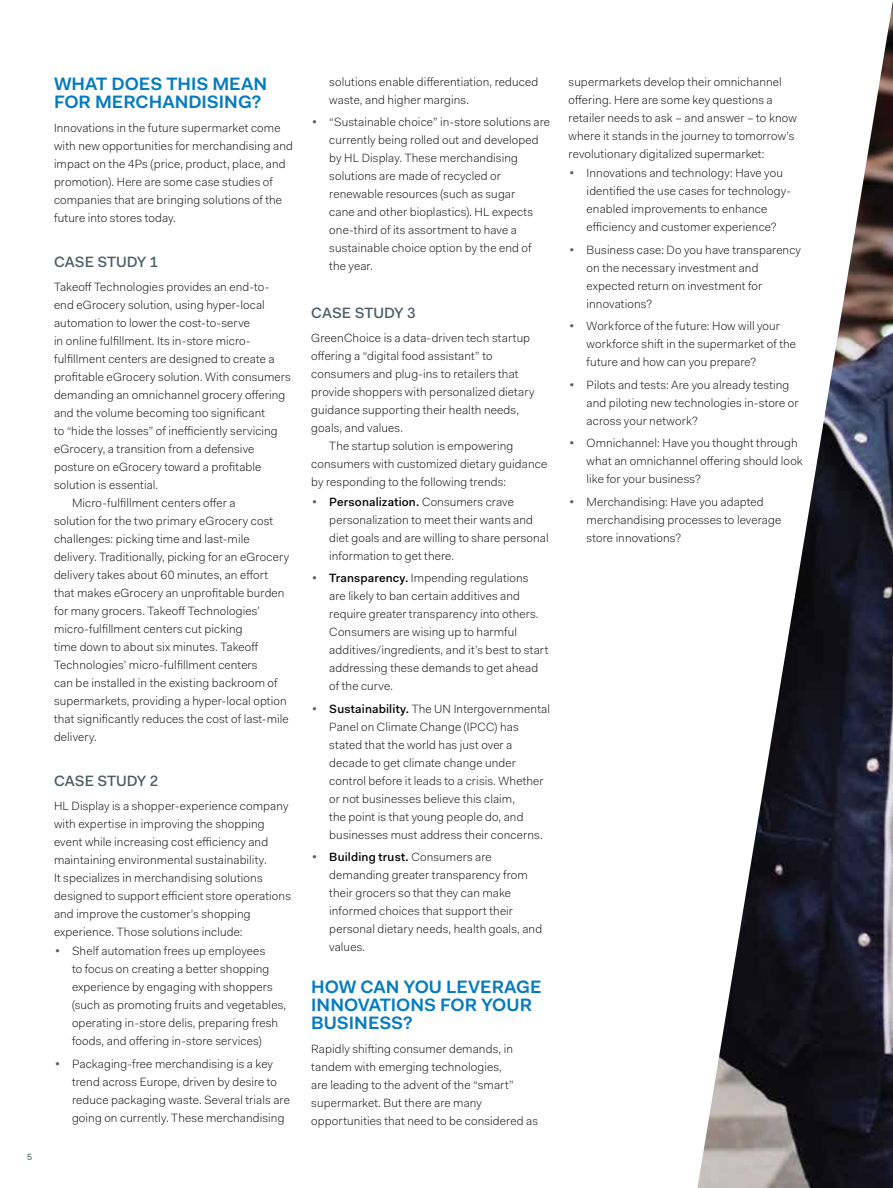
<style>
.page{position:relative;width:893px;height:1188px;background:#fff}
.page>*{position:absolute;margin:0;border:0;box-sizing:border-box;transform-origin:0 0}
.t1{font:600 18px/18px "Fakt Pro";color:#037bc1}
.t2{font:500 15px "Fakt Pro";color:#4c5d67}
.t3{font:300 12px/18px "Fakt Pro";letter-spacing:.01em;color:#000}
.t4{font:9px "Fakt Pro";color:#4c5d67}
.s1{font-family:"Slate Pro";font-weight:400;font-size:13.5px;color:#4c5d67}
.s2{font-weight:500}
</style>
<div class="page">
<img style="left:697px;top:1px;width:196px;height:1187px">
<p class="t4" style="left:27px;top:1150px;width:7px">5</p>
<h1 class="t1" style="left:54px;top:75px;width:215px">WHAT DOES THIS MEAN<br>FOR MERCHANDISING?</h1>
<p class="t3" style="left:54px;top:119px;width:241px">Innovations in the future supermarket come with new opportunities for merchandising and impact on the 4Ps (price, product, place, and promotion). Here are some case studies of companies that are bringing solutions of the future into stores today.</p>
<p class="t2" style="left:54px;top:252px;width:106px">CASE STUDY 1</p>
<p class="t3" style="left:54px;top:278px;width:217px">Takeoff Technologies provides an end-to-</p>
<p class="t3" style="left:54px;top:296px;width:212px">end eGrocery solution, using hyper-local</p>
<p class="t3" style="left:54px;top:314px;width:197px">automation to lower the cost-to-serve</p>
<p class="t3" style="left:54px;top:332px;width:198px">in online fulfillment. Its in-store micro-</p>
<p class="t3" style="left:54px;top:350px;width:222px">fulfillment centers are designed to create a</p>
<p class="t3" style="left:54px;top:368px;width:238px">profitable eGrocery solution. With consumers</p>
<p class="t3" style="left:54px;top:386px;width:233px">demanding an omnichannel grocery offering</p>
<p class="t3" style="left:54px;top:404px;width:213px">and the volume becoming too significant</p>
<p class="t3" style="left:54px;top:422px;width:225px">to “hide the losses” of inefficiently servicing</p>
<p class="t3" style="left:54px;top:440px;width:202px">eGrocery, a transition from a defensive</p>
<p class="t3" style="left:54px;top:458px;width:209px">posture on eGrocery toward a profitable</p>
<p class="t3" style="left:54px;top:476px;width:106px">solution is essential.</p>
<p class="t3" style="left:72px;top:494px;width:165px">Micro-fulfillment centers offer a</p>
<p class="t3" style="left:54px;top:512px;width:221px">solution for the two primary eGrocery cost</p>
<p class="t3" style="left:54px;top:530px;width:197px">challenges: picking time and last-mile</p>
<p class="t3" style="left:54px;top:548px;width:237px">delivery. Traditionally, picking for an eGrocery</p>
<p class="t3" style="left:54px;top:566px;width:216px">delivery takes about 60 minutes, an effort</p>
<p class="t3" style="left:54px;top:584px;width:232px">that makes eGrocery an unprofitable burden</p>
<p class="t3" style="left:54px;top:602px;width:208px">for many grocers. Takeoff Technologies’</p>
<p class="t3" style="left:54px;top:620px;width:190px">micro-fulfillment centers cut picking</p>
<p class="t3" style="left:54px;top:638px;width:206px">time down to about six minutes. Takeoff</p>
<p class="t3" style="left:54px;top:656px;width:205px">Technologies’ micro-fulfillment centers</p>
<p class="t3" style="left:54px;top:674px;width:225px">can be installed in the existing backroom of</p>
<p class="t3" style="left:54px;top:692px;width:234px">supermarkets, providing a hyper-local option</p>
<p class="t3" style="left:54px;top:710px;width:236px">that significantly reduces the cost of last-mile</p>
<p class="t3" style="left:54px;top:728px;width:44px">delivery.</p>
<p class="t2" style="left:54px;top:771px;width:106px">CASE STUDY 2</p>
<p class="t3" style="left:54px;top:797px;width:238px">HL Display is a shopper-experience company with expertise in improving the shopping event while increasing cost efficiency and maintaining environmental sustainability.<br>It specializes in merchandising solutions designed to support efficient store operations and improve the customer’s shopping experience. Those solutions include:</p>
<p class="t3" style="left:72px;top:942px;width:216px;text-indent:-18px"><span class="s1">•</span> Shelf automation frees up employees<br>to focus on creating a better shopping experience by engaging with shoppers (such as promoting fruits and vegetables, operating in-store delis, preparing fresh foods, and offering in-store services)</p>
<p class="t3" style="left:72px;top:1055px;width:219px;text-indent:-18px"><span class="s1">•</span> Packaging-free merchandising is a key trend across Europe, driven by desire to reduce packaging waste. Several trials are going on currently. These merchandising</p>
<p class="t3" style="left:329px;top:72px;width:210px">solutions enable differentiation, reduced waste, and higher margins.</p>
<p class="t3" style="left:329px;top:113px;width:222px;text-indent:-18px"><span class="s1">•</span> “Sustainable choice” in-store solutions are currently being rolled out and developed by HL Display. These merchandising solutions are made of recycled or renewable resources (such as sugar<br>cane and other bioplastics). HL expects one-third of its assortment to have a sustainable choice option by the end of the year.</p>
<p class="t2" style="left:311px;top:303px;width:106px">CASE STUDY 3</p>
<p class="t3" style="left:311px;top:329px;width:220px">GreenChoice is a data-driven tech startup</p>
<p class="t3" style="left:311px;top:347px;width:183px">offering a “digital food assistant” to</p>
<p class="t3" style="left:311px;top:365px;width:209px">consumers and plug-ins to retailers that</p>
<p class="t3" style="left:311px;top:383px;width:225px">provide shoppers with personalized dietary</p>
<p class="t3" style="left:311px;top:401px;width:209px">guidance supporting their health needs,</p>
<p class="t3" style="left:311px;top:419px;width:93px">goals, and values.</p>
<p class="t3" style="left:329px;top:437px;width:186px">The startup solution is empowering</p>
<p class="t3" style="left:311px;top:455px;width:237px">consumers with customized dietary guidance</p>
<p class="t3" style="left:311px;top:473px;width:196px">by responding to the following trends:</p>
<p class="t3" style="left:329px;top:492px;width:221px;text-indent:-18px"><span class="s1">•</span> <span class="s2">Personalization.</span> Consumers crave personalization to meet their wants and diet goals and are willing to share personal information to get there.</p>
<p class="t3" style="left:329px;top:569px;width:221px;text-indent:-18px"><span class="s1">•</span> <span class="s2">Transparency.</span> Impending regulations<br>are likely to ban certain additives and require greater transparency into others.<br>Consumers are wising up to harmful additives/ingredients, and it’s best to start addressing these demands to get ahead of the curve.</p>
<p class="t3" style="left:329px;top:699px;width:222px;text-indent:-18px"><span class="s1">•</span> <span class="s2">Sustainability.</span> The UN Intergovernmental Panel on Climate Change (IPCC) has stated that the world has just over a decade to get climate change under control before it leads to a crisis. Whether or not businesses believe this claim,<br>the point is that young people do, and businesses must address their concerns.</p>
<p class="t3" style="left:329px;top:848px;width:214px;text-indent:-18px"><span class="s1">•</span> <span class="s2">Building trust.</span> Consumers are demanding greater transparency from their grocers so that they can make informed choices that support their personal dietary needs, health goals, and values.</p>
<h1 class="t1" style="left:311px;top:978px;width:232px">HOW CAN YOU LEVERAGE<br>INNOVATIONS FOR YOUR<br>BUSINESS?</h1>
<p class="t3" style="left:311px;top:1040px;width:228px">Rapidly shifting consumer demands, in tandem with emerging technologies,<br>are leading to the advent of the “smart” supermarket. But there are many opportunities that need to be considered as</p>
<p class="t3" style="left:569px;top:72px;width:230px">supermarkets develop their omnichannel offering. Here are some key questions a retailer needs to ask – and answer – to know where it stands in the journey to tomorrow’s revolutionary digitalized supermarket:</p>
<p class="t3" style="left:587px;top:164px;width:206px;text-indent:-18px"><span class="s1">•</span> Innovations and technology: Have you identified the use cases for technology&shy;enabled improvements to enhance efficiency and customer experience?</p>
<p class="t3" style="left:587px;top:240px;width:216px;text-indent:-18px"><span class="s1">•</span> Business case: Do you have transparency on the necessary investment and expected return on investment for innovations?</p>
<p class="t3" style="left:587px;top:317px;width:211px;text-indent:-18px"><span class="s1">•</span> Workforce of the future: How will your workforce shift in the supermarket of the future and how can you prepare?</p>
<p class="t3" style="left:587px;top:375px;width:213px;text-indent:-18px"><span class="s1">•</span> Pilots and tests: Are you already testing and piloting new technologies in-store or across your network?</p>
<p class="t3" style="left:587px;top:434px;width:218px;text-indent:-18px"><span class="s1">•</span> Omnichannel: Have you thought through what an omnichannel offering should look like for your business?</p>
<p class="t3" style="left:587px;top:492px;width:196px;text-indent:-18px"><span class="s1">•</span> Merchandising: Have you adapted merchandising processes to leverage store innovations?</p>
</div>
